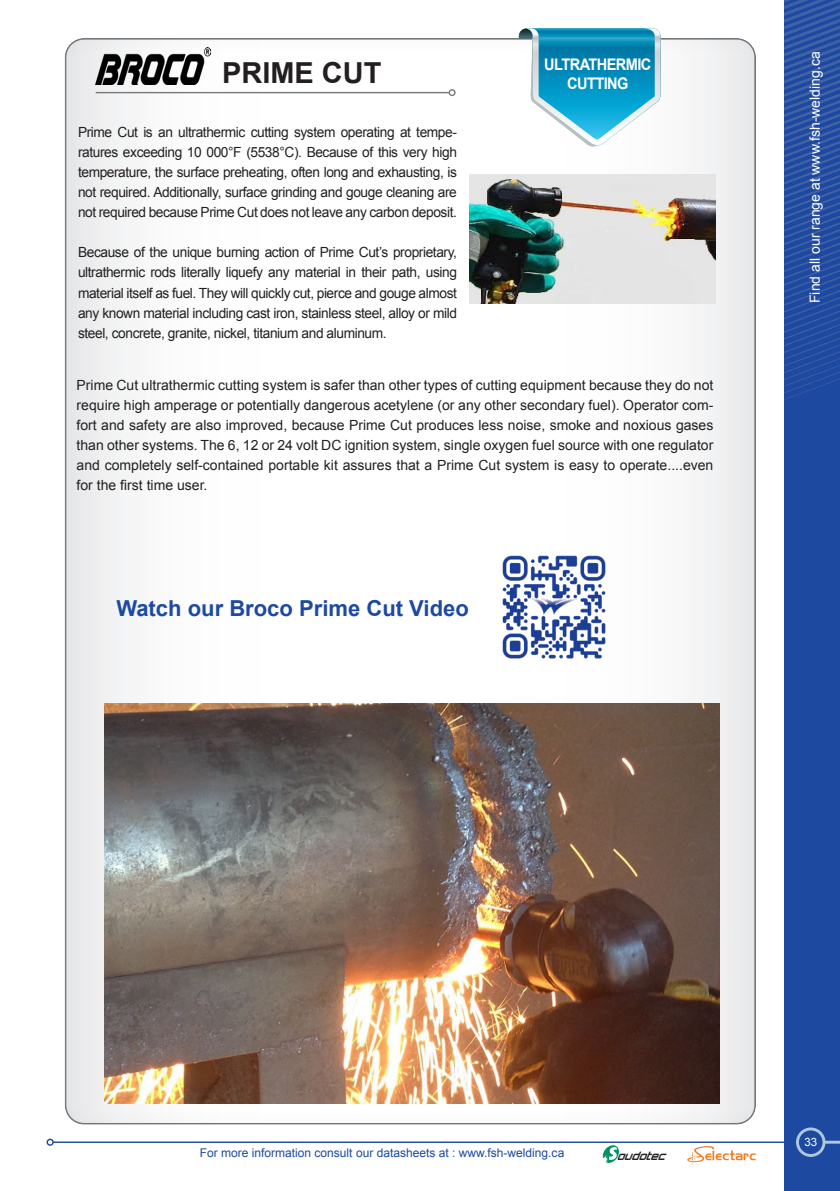
<style>
.page{position:relative;width:840px;height:1191px;background:#fff}
.page>*{position:absolute;margin:0;border:0;box-sizing:border-box;transform-origin:0 0}
.t1{font:700 29px "Arial";color:#231f20}
.t2{font:700 22px "Arial";color:#1d4aa0}
.t3{font:700 16px/19.2px "Arial";letter-spacing:-.04em;color:#fff;text-align:center;scale:.91 1}
.t4{font:14px/20px "Arial";letter-spacing:-.03em;color:#231f20;text-align:justify}
.t5{font:14px "Arial";color:#fff}
.t6{font:12px "Arial";color:#1d4aa0}
.t7{font:11.6px "Arial";color:#fff}
.t8{font:italic 700 10.8px "Orbitron";color:#211e1e}
</style>
<div class="page">
<div style="left:783px;top:0;width:56px;height:1191px;background:#1d4aa0"></div>
<div style="left:795px;top:1127px;width:30px;height:29px;border:3px solid #aec8df;border-radius:50%"></div>
<hr style="left:823px;top:1140px;width:16px;height:3px;background:#aec8df">
<hr style="left:53px;top:1141px;width:734px;height:2px;background:#1d4aa0">
<div style="left:47px;top:1138px;width:7px;height:7px;border:1px solid #1d4aa0;border-radius:50%"></div>
<svg style="left:602px;top:1145px;width:17px;height:18px"></svg>
<svg style="left:687px;top:1146px;width:68px;height:19px"></svg>
<svg style="left:784px;top:0;width:55px;height:400px"></svg>
<div style="left:64px;top:35px;width:694px;height:1090px;background:#231f20;opacity:.38"></div>
<hr style="left:96px;top:92px;width:353px;height:1px;background:#76787b">
<div style="left:448px;top:89px;width:7px;height:7px;border:1px solid #76787b;border-radius:50%"></div>
<img style="left:469px;top:175px;width:246px;height:128px">
<img style="left:104px;top:704px;width:615px;height:399px">
<svg style="left:518px;top:28px;width:142px;height:120px"></svg>
<img style="left:95px;top:47px;width:116px;height:37px">
<img style="left:497px;top:550px;width:113px;height:113px">
<h1 class="t1" style="left:222px;top:53px;width:161px">PRIME CUT</h1>
<p class="t4" style="left:78px;top:123px;width:380px">Prime Cut is an ultrathermic cutting system operating at tempe&shy;ratures exceeding 10 000°F (5538°C). Because of this very high temperature, the surface preheating, often long and exhausting, is not required. Additionally, surface grinding and gouge cleaning are not required because Prime Cut does not leave any carbon deposit.</p>
<p class="t4" style="left:78px;top:243px;width:380px">Because of the unique burning action of Prime Cut’s proprietary, ultrathermic rods literally liquefy any material in their path, using material itself as fuel. They will quickly cut, pierce and gouge almost any known material including cast iron, stainless steel, alloy or mild steel, concrete, granite, nickel, titanium and aluminum.</p>
<p class="t3" style="left:544px;top:55px;width:119px">ULTRATHERMIC<br>CUTTING</p>
<p class="t4" style="left:77px;top:375px;width:638px">Prime Cut ultrathermic cutting system is safer than other types of cutting equipment because they do not require high amperage or potentially dangerous acetylene (or any other secondary fuel). Operator com&shy;fort and safety are also improved, because Prime Cut produces less noise, smoke and noxious gases than other systems. The 6, 12 or 24 volt DC ignition system, single oxygen fuel source with one regulator and completely self-contained portable kit assures that a Prime Cut system is easy to operate....even for the first time user.</p>
<h2 class="t2" style="left:116px;top:593px;width:354px">Watch our Broco Prime Cut Video</h2>
<p class="t5" style="left:805px;top:303px;width:253px;rotate:-90deg">Find all our range at www.fsh-welding.ca</p>
<p class="t6" style="left:200px;top:1144px;width:366px">For more information consult our datasheets at : www.fsh-welding.ca</p>
<p class="t8" style="left:616px;top:1149px;width:55px">oudotec</p>
<p class="t7" style="left:804px;top:1134px;width:14px">33</p>
</div>
